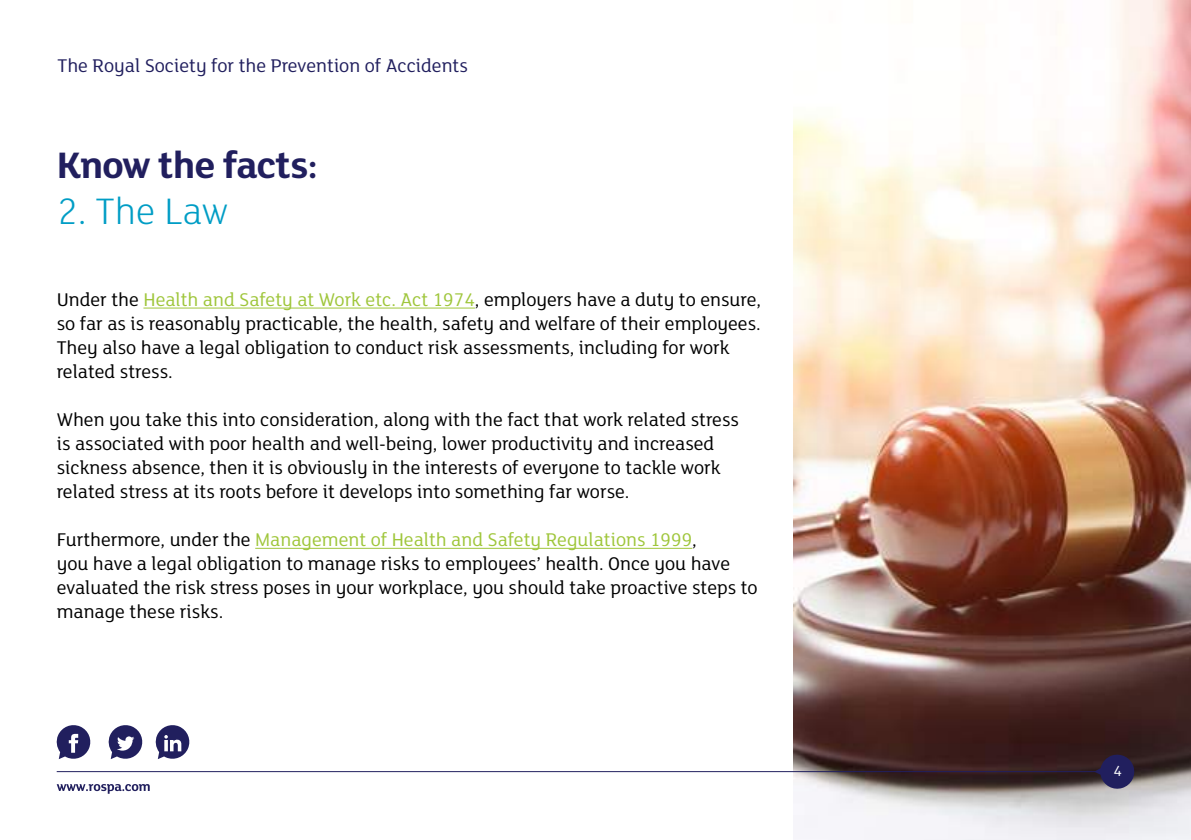
<style>
.page{position:relative;width:1191px;height:840px;background:#fff}
.page>*{position:absolute;margin:0;border:0;box-sizing:border-box;transform-origin:0 0}
.t1{font:700 40px "FS Lola";letter-spacing:-.02em;color:#211f5e}
.t2{font:300 40px "FS Lola";color:#009dc5}
.t3{font:20px/24px "FS Lola";color:#000}
.t4{font:20px "FS Lola";color:#211f5e}
.t5{font:16px "FS Lola";color:#fff}
.s1{color:#9fc63b}
</style>
<div class="page">
<hr style="left:143px;top:307px;width:332px;height:1px;background:#9fc63b">
<hr style="left:255px;top:547px;width:437px;height:1px;background:#9fc63b">
<img style="left:794px;top:0;width:397px;height:839px">
<svg style="left:57px;top:784px;width:93px;height:9px"></svg>
<svg style="left:1094px;top:752px;width:42px;height:38px;background:#3a3356"></svg>
<svg style="left:56px;top:725px;width:35px;height:34px"></svg>
<svg style="left:155px;top:725px;width:35px;height:34px"></svg>
<svg style="left:108px;top:725px;width:35px;height:34px"></svg>
<hr style="left:57px;top:770px;width:1071px;height:1px;background:#211f5e">
<p class="t4" style="left:58px;top:52px;width:412px">The Royal Society for the Prevention of Accidents</p>
<h1 class="t1" style="left:57px;top:137px;width:262px">Know the facts:</h1>
<h1 class="t2" style="left:57px;top:185px;width:173px">2. The Law</h1>
<p class="t3" style="left:57px;top:286px;width:706px">Under the <span class="s1">Health and Safety at Work etc. Act 1974</span>, employers have a duty to ensure, so far as is reasonably practicable, the health, safety and welfare of their employees.<br>They also have a legal obligation to conduct risk assessments, including for work related stress.</p>
<p class="t3" style="left:57px;top:406px;width:684px">When you take this into consideration, along with the fact that work related stress is associated with poor health and well-being, lower productivity and increased sickness absence, then it is obviously in the interests of everyone to tackle work related stress at its roots before it develops into something far worse.</p>
<p class="t3" style="left:57px;top:526px;width:702px">Furthermore, under the <span class="s1">Management of Health and Safety Regulations 1999</span>,<br>you have a legal obligation to manage risks to employees’ health. Once you have evaluated the risk stress poses in your workplace, you should take proactive steps to manage these risks.</p>
<p class="t5" style="left:1113px;top:759px;width:10px">4</p>
</div>
